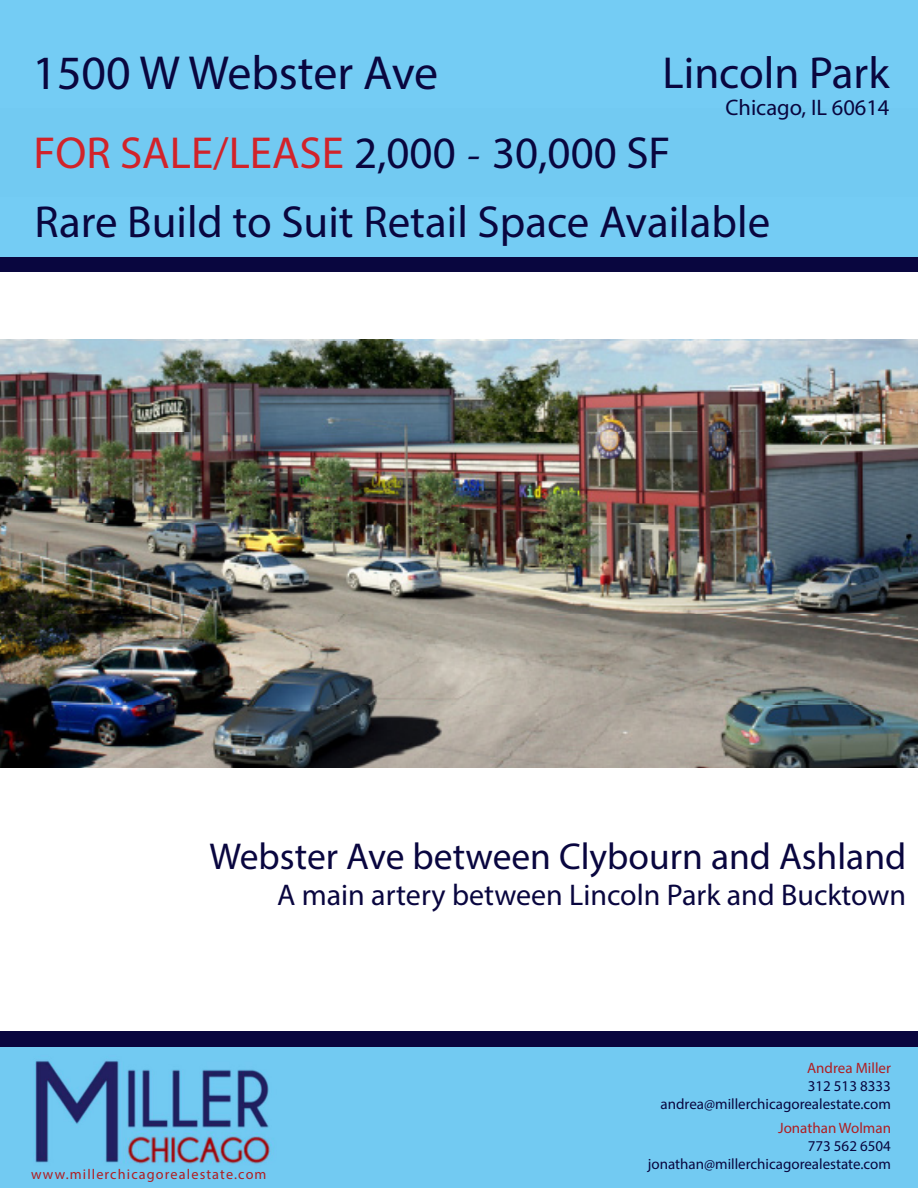
<style>
.page{position:relative;width:918px;height:1188px;background:#fff}
.page>*{position:absolute;margin:0;border:0;box-sizing:border-box;transform-origin:0 0}
.t1{font:48px "Myriad Pro";color:#09063f}
.t2{font:45px "Myriad Pro";color:#09063f}
.t3{font:45px "Myriad Pro";color:#d1232a}
.t4{font:37.5px "Myriad Pro";color:#09063f}
.t5{font:30px "Myriad Pro";color:#09063f}
.t6{font:22.5px "Myriad Pro";color:#09063f}
.t7{font:15px "Myriad Pro";color:#09063f}
.t8{font:15px "Myriad Pro";color:#af1e22}
.t9{font:14.25px "Myriad Pro";letter-spacing:.08em;color:#af1e22}
.s1{color:#09063f}
.s2{font-family:"Minion Pro";color:#09063f}
</style>
<div class="page">
<div style="left:0;top:212px;width:918px;height:60px;background:#09063f"></div>
<div style="left:0;top:48px;width:918px;height:149px;background:#72caf2"></div>
<div style="left:0;top:1047px;width:918px;height:141px;background:#72caf2"></div>
<div style="left:0;top:197px;width:918px;height:60px;background:#74ccf4"></div>
<div style="left:0;top:0;width:918px;height:108px;background:#74ccf4"></div>
<img style="left:0;top:340px;width:918px;height:427px">
<div style="left:0;top:1031px;width:918px;height:16px;background:#09063f"></div>
<img style="left:33px;top:1060px;width:239px;height:104px">
<p class="t1" style="left:32px;top:43px;width:407px">1500 W Webster Ave</p>
<p class="t2" style="left:663px;top:45px;width:228px">Lincoln Park</p>
<p class="t6" style="left:725px;top:94px;width:166px">Chicago, IL 60614</p>
<p class="t3" style="left:33px;top:125px;width:639px">FOR SALE/LEASE <span class="s1">2,000</span> <span class="s2">-</span> <span class="s1">30,000 SF</span></p>
<p class="t2" style="left:34px;top:194px;width:737px">Rare Build to Suit Retail Space Available</p>
<p class="t4" style="left:209px;top:833px;width:698px">Webster Ave between Clybourn and Ashland</p>
<p class="t5" style="left:277px;top:876px;width:631px">A main artery between Lincoln Park and Bucktown</p>
<p class="t9" style="left:31px;top:1165px;width:237px">www.millerchicagorealestate.com</p>
<p class="t8" style="left:807px;top:1059px;width:85px">Andrea Miller</p>
<p class="t7" style="left:808px;top:1077px;width:85px">312 513 8333</p>
<p class="t7" style="left:661px;top:1095px;width:232px">andrea@millerchicagorealestate.com</p>
<p class="t8" style="left:778px;top:1118px;width:114px">Jonathan Wolman</p>
<p class="t7" style="left:808px;top:1136px;width:85px">773 562 6504</p>
<p class="t7" style="left:648px;top:1154px;width:245px">jonathan@millerchicagorealestate.com</p>
</div>
